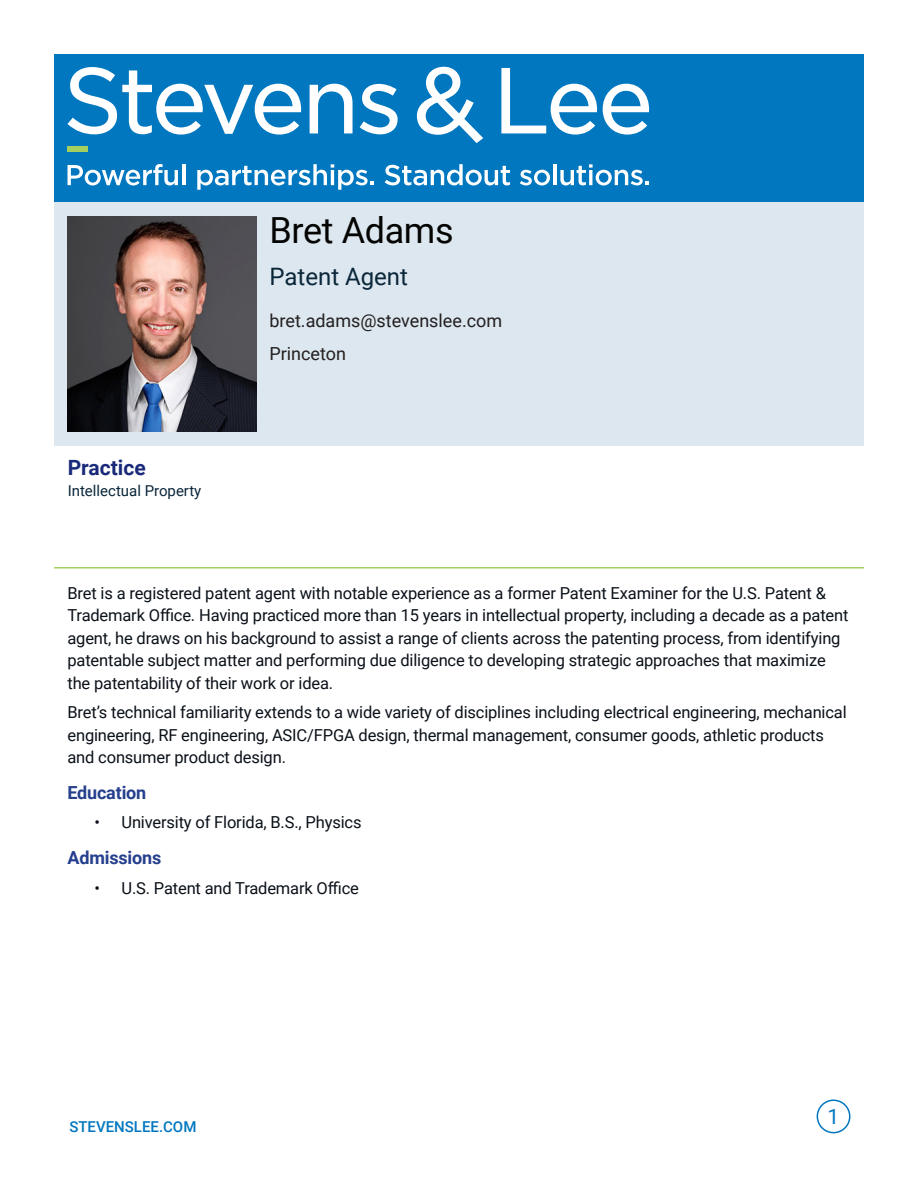
<style>
.page{position:relative;width:918px;height:1188px;background:#fff}
.page>*{position:absolute;margin:0;border:0;box-sizing:border-box;transform-origin:0 0}
.Atty_Name_Large{font:36px "Roboto";letter-spacing:-.01em;color:#040503}
.Atty_Title{font:24px "Roboto";color:#0a2639}
.Practices_Header{font:700 21px "Roboto";color:#1a2a7a}
.t1{font:21px "Roboto";color:#0077bf}
.Atty_Info{font:18px "Roboto";color:#231f20}
.Main_Text_Sub_Head{font:700 18px "Roboto";letter-spacing:-.01em;color:#253f8e}
.Main_Text{font:16.5px/22.5px "Roboto";letter-spacing:-.01em;color:#0b1119}
.Practices_Text{font:15px "Roboto";color:#0a2639}
.t2{font:500 15px "Roboto";color:#0077bf}
</style>
<div class="page">
<div style="left:817px;top:1099px;width:34px;height:34px;border:2px solid #0077bf;border-radius:50%"></div>
<div style="left:54px;top:54px;width:810px;height:150px;background:#0077bf"></div>
<svg style="left:68px;top:67px;width:233px;height:68px"></svg>
<svg style="left:310px;top:84px;width:43px;height:49px"></svg>
<svg style="left:360px;top:84px;width:38px;height:50px"></svg>
<svg style="left:501px;top:68px;width:96px;height:67px"></svg>
<svg style="left:603px;top:84px;width:46px;height:51px"></svg>
<svg style="left:417px;top:67px;width:66px;height:76px"></svg>
<svg style="left:68px;top:164px;width:110px;height:21px"></svg>
<hr style="left:182px;top:164px;width:3px;height:21px;background:#fff">
<svg style="left:197px;top:164px;width:177px;height:26px"></svg>
<svg style="left:385px;top:164px;width:125px;height:21px"></svg>
<svg style="left:520px;top:170px;width:30px;height:15px"></svg>
<hr style="left:553px;top:164px;width:4px;height:21px;background:#fff">
<svg style="left:560px;top:164px;width:89px;height:21px"></svg>
<div style="left:54px;top:202px;width:810px;height:244px;background:#dce7ef"></div>
<div style="left:68px;top:146px;width:20px;height:5px;background:#a2cf5f"></div>
<hr style="left:54px;top:567px;width:810px;height:1px;background:#a2cf5f">
<img style="left:68px;top:216px;width:188px;height:216px">
<p class="Atty_Name_Large" style="left:269px;top:205px;width:186px">Bret Adams</p>
<p class="Atty_Title" style="left:269px;top:260px;width:140px">Patent Agent</p>
<p class="Practices_Header" style="left:68px;top:453px;width:80px">Practice</p>
<p class="Practices_Text" style="left:68px;top:480px;width:135px">Intellectual Property</p>
<p class="Atty_Info" style="left:269px;top:308px;width:234px">bret.adams@stevenslee.com</p>
<p class="Atty_Info" style="left:269px;top:341px;width:78px">Princeton</p>
<p class="Main_Text" style="left:68px;top:581px;width:783px">Bret is a registered patent agent with notable experience as a former Patent Examiner for the U.S. Patent &amp; Trademark Office. Having practiced more than 15 years in intellectual property, including a decade as a patent agent, he draws on his background to assist a range of clients across the patenting process, from identifying patentable subject matter and performing due diligence to developing strategic approaches that maximize the patentability of their work or idea.</p>
<p class="Main_Text" style="left:68px;top:700px;width:781px">Bret’s technical familiarity extends to a wide variety of disciplines including electrical engineering, mechanical engineering, RF engineering, ASIC/FPGA design, thermal management, consumer goods, athletic products and consumer product design.</p>
<p class="Main_Text_Sub_Head" style="left:68px;top:780px;width:80px">Education</p>
<p class="Main_Text" style="left:94px;top:811px;width:269px">• University of Florida, B.S., Physics</p>
<p class="Main_Text_Sub_Head" style="left:68px;top:845px;width:95px">Admissions</p>
<p class="Main_Text" style="left:94px;top:876px;width:266px">• U.S. Patent and Trademark Office</p>
<p class="t2" style="left:69px;top:1116px;width:129px">STEVENSLEE.COM</p>
<p class="t1" style="left:828px;top:1102px;width:13px">1</p>
</div>
